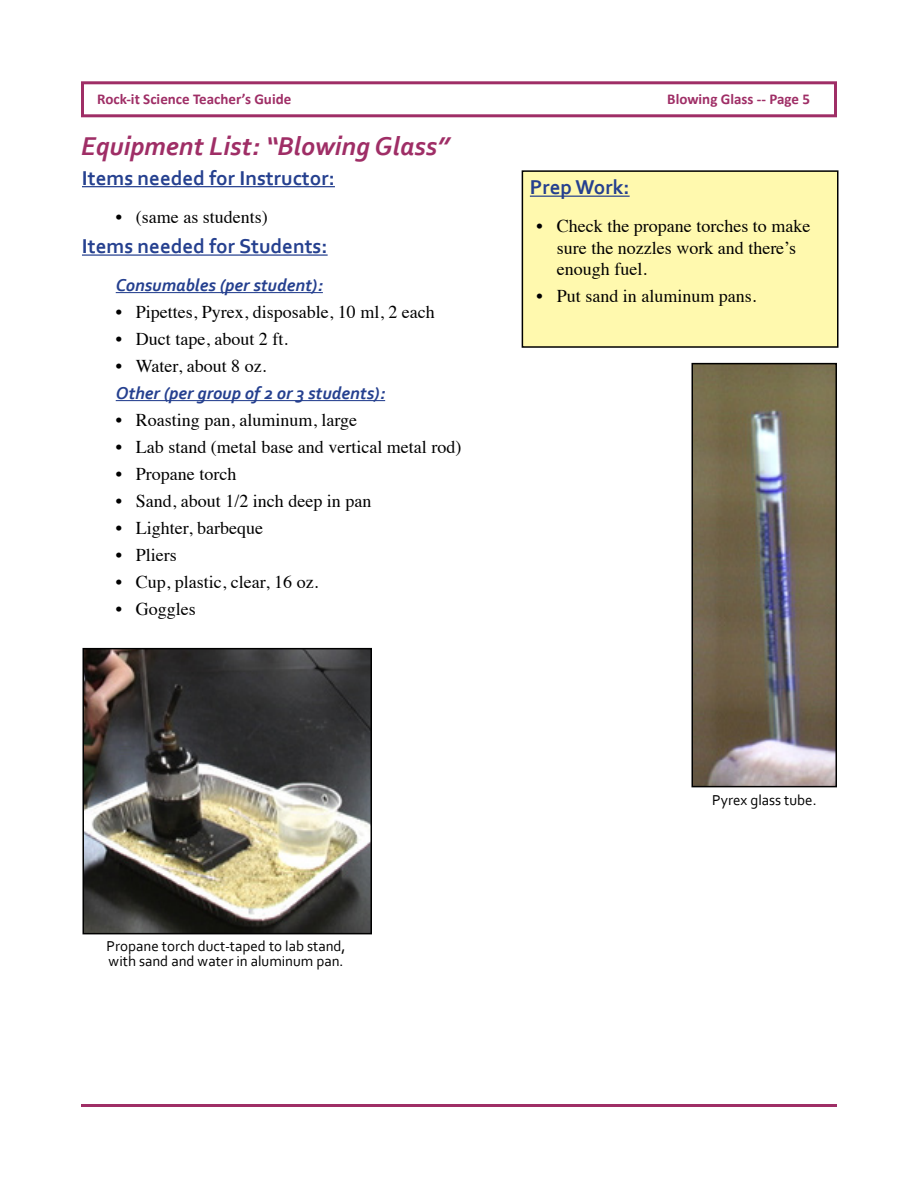
<style>
.page{position:relative;width:918px;height:1188px;background:#fff}
.page>*{position:absolute;margin:0;border:0;box-sizing:border-box;transform-origin:0 0}
.t1{font:italic 700 27px "Corbel";color:#9f2e66}
.t2{font:700 21px "Corbel";color:#25408f}
.t3{font:18px/21.6px "Times";color:#000}
.t4{font:italic 700 18px "Corbel";color:#25408f}
.t5{font:15px/15px "Corbel";color:#000}
.t6{font:700 15px "Calibri";color:#9f2e66}
</style>
<div class="page">
<div style="left:81px;top:81px;width:756px;height:36px;border:3px solid #9f2e66"></div>
<hr style="left:81px;top:1104px;width:756px;height:3px;background:#9f2e66">
<hr style="left:82px;top:186px;width:253px;height:1px;background:#25408f">
<hr style="left:82px;top:254px;width:246px;height:2px;background:#25408f">
<hr style="left:116px;top:292px;width:207px;height:1px;background:#25408f">
<hr style="left:116px;top:400px;width:269px;height:1px;background:#25408f">
<div style="left:522px;top:171px;width:316px;height:176px;background:#fff9ae"></div>
<hr style="left:530px;top:196px;width:100px;height:1px;background:#25408f">
<div style="left:522px;top:170px;width:316px;height:178px;border:2px solid #000"></div>
<img style="left:85px;top:651px;width:284px;height:280px">
<div style="left:82px;top:648px;width:290px;height:286px;border:2px solid #000"></div>
<img style="left:695px;top:366px;width:139px;height:418px">
<div style="left:692px;top:363px;width:145px;height:424px;border:2px solid #000"></div>
<p class="t6" style="left:97px;top:89px;width:196px">Rock-it Science Teacher’s Guide</p>
<p class="t6" style="left:667px;top:89px;width:144px">Blowing Glass -- Page 5</p>
<h1 class="t1" style="left:81px;top:129px;width:370px">Equipment List: “Blowing Glass”</h1>
<p class="t2" style="left:82px;top:165px;width:255px">Items needed for Instructor:</p>
<p class="t3" style="left:116px;top:204px;width:154px">• (same as students)</p>
<p class="t2" style="left:82px;top:233px;width:247px">Items needed for Students:</p>
<p class="t4" style="left:116px;top:274px;width:209px">Consumables (per student):</p>
<p class="t3" style="left:116px;top:300px;width:321px">• Pipettes, Pyrex, disposable, 10 ml, 2 each</p>
<p class="t3" style="left:116px;top:327px;width:171px">• Duct tape, about 2 ft.</p>
<p class="t3" style="left:116px;top:354px;width:150px">• Water, about 8 oz.</p>
<p class="t4" style="left:116px;top:382px;width:271px">Other (per group of 2 or 3 students):</p>
<p class="t3" style="left:116px;top:408px;width:243px">• Roasting pan, aluminum, large</p>
<p class="t3" style="left:116px;top:435px;width:347px">• Lab stand (metal base and vertical metal rod)</p>
<p class="t3" style="left:116px;top:462px;width:122px">• Propane torch</p>
<p class="t3" style="left:116px;top:489px;width:257px">• Sand, about 1/2 inch deep in pan</p>
<p class="t3" style="left:116px;top:516px;width:149px">• Lighter, barbeque</p>
<p class="t3" style="left:116px;top:543px;width:63px">• Pliers</p>
<p class="t3" style="left:116px;top:570px;width:201px">• Cup, plastic, clear, 16 oz.</p>
<p class="t3" style="left:116px;top:597px;width:82px">• Goggles</p>
<p class="t2" style="left:530px;top:174px;width:101px">Prep Work:</p>
<p class="t3" style="left:557px;top:214px;width:255px;text-indent:-20px">• Check the propane torches to make sure the nozzles work and there’s enough fuel.</p>
<p class="t3" style="left:537px;top:284px;width:219px">• Put sand in aluminum pans.</p>
<p class="t5" style="left:107px;top:938px;width:240px">Propane torch duct-taped to lab stand, with sand and water in aluminum pan.</p>
<p class="t5" style="left:712px;top:792px;width:106px">Pyrex glass tube.</p>
</div>
